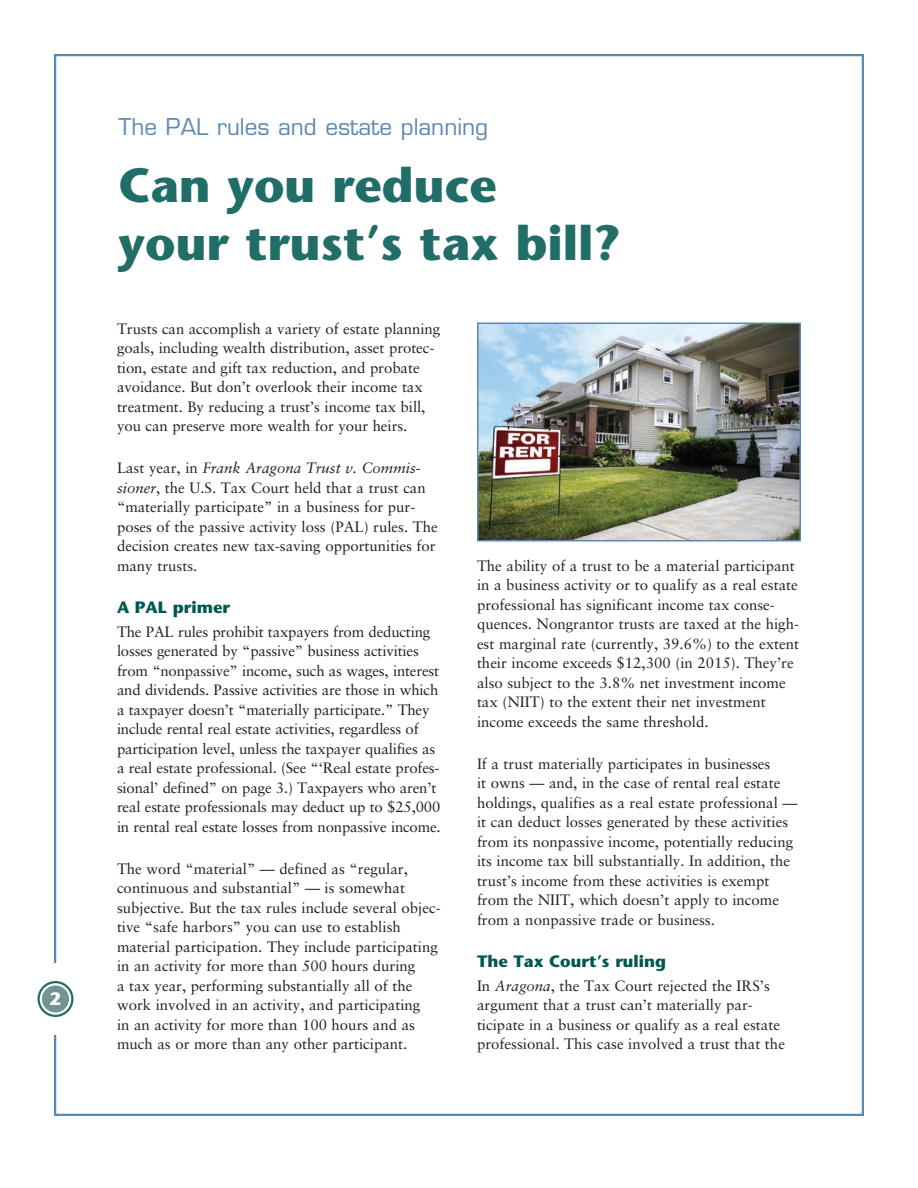
<style>
.page{position:relative;width:918px;height:1188px;background:#fff}
.page>*{position:absolute;margin:0;border:0;box-sizing:border-box;transform-origin:0 0}
.t1{font:700 48px/57.6px "Stone Sans Std";color:#216d67}
.t2{font:22.5px "Eurostile LT Std";color:#5b89b3}
.t3{font:700 18px "Stone Sans Std";color:#fff}
.t4{font:700 16.5px "Stone Sans Std";color:#005850}
.t5{font:15px/19.5px "Sabon LT Std";color:#231f20}
.s1{font-style:italic}
</style>
<div class="page">
<svg style="left:39px;top:982px;width:33px;height:34px"></svg>
<div style="left:38px;top:981px;width:36px;height:36px;border:2px solid #216d67;border-radius:50%"></div>
<div style="left:42px;top:986px;width:27px;height:26px;background:#729491;border-radius:50%"></div>
<img style="left:480px;top:325px;width:318px;height:214px">
<div style="left:477px;top:322px;width:324px;height:220px;border:2px solid #5b89b3"></div>
<p class="t3" style="left:50px;top:988px;width:13px">2</p>
<h2 class="t2" style="left:118px;top:114px;width:371px">The PAL rules and estate planning</h2>
<h1 class="t1" style="left:118px;top:156px;width:504px">Can you reduce<br>your trust’s tax bill?</h1>
<p class="t5" style="left:117px;top:319px;width:325px">Trusts can accomplish a variety of estate planning goals, including wealth distribution, asset protec&shy;tion, estate and gift tax reduction, and probate avoidance. But don’t overlook their income tax treatment. By reducing a trust’s income tax bill, you can preserve more wealth for your heirs.</p>
<p class="t5" style="left:117px;top:458px;width:322px">Last year, in <span class="s1">Frank Aragona Trust v. Commis&shy;sioner</span>, the U.S. Tax Court held that a trust can “materially participate” in a business for pur&shy;poses of the passive activity loss (PAL) rules. The decision creates new tax-saving opportunities for many trusts.</p>
<p class="t4" style="left:117px;top:597px;width:115px">A PAL primer</p>
<p class="t5" style="left:117px;top:622px;width:325px">The PAL rules prohibit taxpayers from deducting losses generated by “passive” business activities from “nonpassive” income, such as wages, interest and dividends. Passive activities are those in which a taxpayer doesn’t “materially participate.” They include rental real estate activities, regardless of participation level, unless the taxpayer qualifies as a real estate professional. (See “‘Real estate profes&shy;sional’ defined” on page 3.) Taxpayers who aren’t real estate professionals may deduct up to $25,000 in rental real estate losses from nonpassive income.</p>
<p class="t5" style="left:117px;top:859px;width:325px">The word “material” — defined as “regular, continuous and substantial” — is somewhat subjective. But the tax rules include several objec&shy;tive “safe harbors” you can use to establish material participation. They include participating in an activity for more than 500 hours during<br>a tax year, performing substantially all of the work involved in an activity, and participating<br>in an activity for more than 100 hours and as much as or more than any other participant.</p>
<p class="t5" style="left:477px;top:556px;width:324px">The ability of a trust to be a material participant in a business activity or to qualify as a real estate professional has significant income tax conse&shy;quences. Nongrantor trusts are taxed at the high&shy;est marginal rate (currently, 39.6%) to the extent their income exceeds $12,300 (in 2015). They’re also subject to the 3.8% net investment income tax (NIIT) to the extent their net investment income exceeds the same threshold.</p>
<p class="t5" style="left:477px;top:754px;width:322px">If a trust materially participates in businesses<br>it owns — and, in the case of rental real estate holdings, qualifies as a real estate professional — it can deduct losses generated by these activities from its nonpassive income, potentially reducing its income tax bill substantially. In addition, the trust’s income from these activities is exempt from the NIIT, which doesn’t apply to income from a nonpassive trade or business.</p>
<p class="t4" style="left:477px;top:951px;width:191px">The Tax Court’s ruling</p>
<p class="t5" style="left:477px;top:976px;width:309px">In <span class="s1">Aragona</span>, the Tax Court rejected the IRS’s argument that a trust can’t materially par&shy;ticipate in a business or qualify as a real estate professional. This case involved a trust that the</p>
</div>
